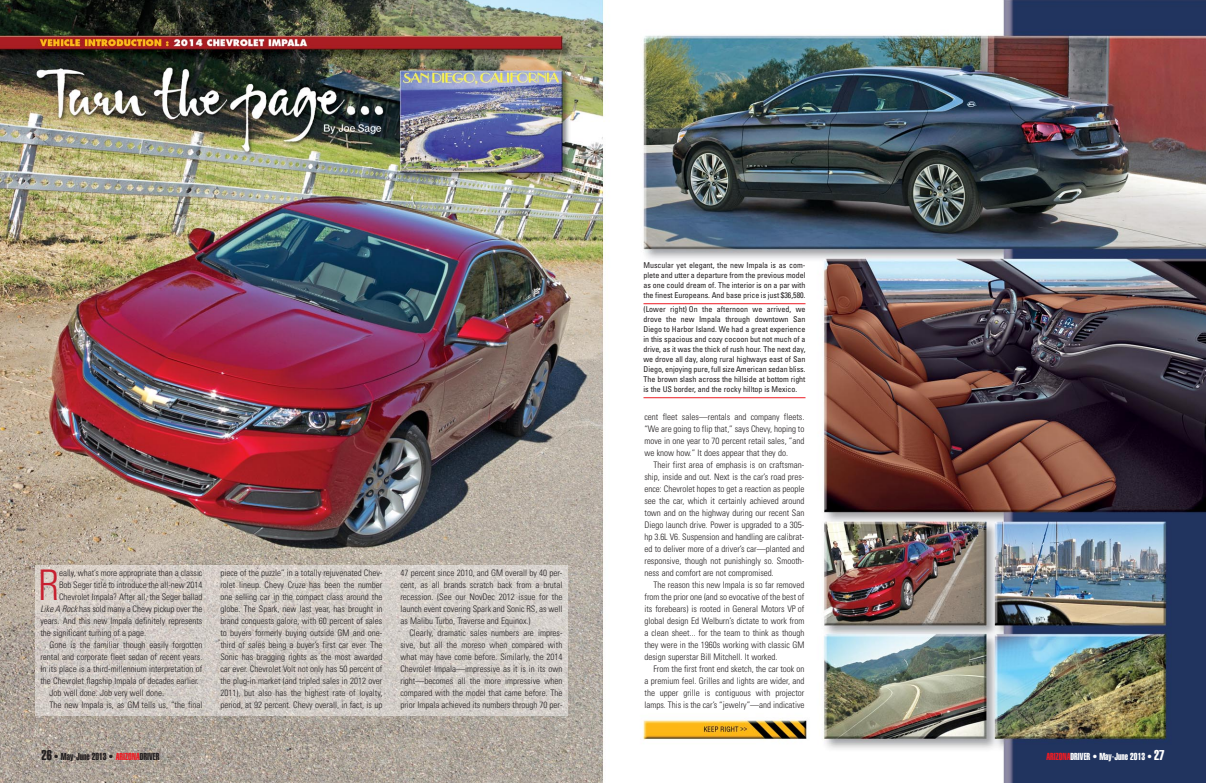
<style>
.page{position:relative;width:1206px;height:783px;background:#fff}
.page>*{position:absolute;margin:0;border:0;box-sizing:border-box;transform-origin:0 0}
.t1{font:300 condensed 42.2px "Univers";color:#c7202f}
.t2{font:10px "Helvetica Extra Compressed";color:#231f20}
.t3{font:10px "Helvetica Extra Compressed";color:#fff}
.t4{font:300 condensed 9px/12px "Univers";color:#231f20;text-align:justify}
.t5{font:condensed 8px/10px "Univers";letter-spacing:-.005em;color:#231f20;text-align:justify}
.s1{font-style:italic}
.s2{font-size:14px}
.s3{color:#ed1c24}
</style>
<div class="page">
<img style="left:603px;top:0;width:603px;height:783px">
<img style="left:0;top:0;width:603px;height:783px">
<img style="left:36px;top:565px;width:532px;height:150px">
<hr style="left:644px;top:303px;width:162px;height:1px;background:#ed1c24">
<hr style="left:644px;top:397px;width:162px;height:1px;background:#ed1c24">
<h1 class="t1" style="left:38px;top:570px;width:23px">R</h1>
<p class="t4" style="left:59px;top:568px;width:145px">eally, what’s more appropriate than a classic</p>
<p class="t4" style="left:59px;top:580px;width:145px">Bob Seger title to introduce the all-new 2014</p>
<p class="t4" style="left:59px;top:592px;width:145px">Chevrolet Impala? After all, the Seger ballad</p>
<p class="t4" style="left:40px;top:604px;width:163px"><span class="s1">Like A Rock</span> has sold many a Chevy pickup over the</p>
<p class="t4" style="left:40px;top:616px;width:163px">years. And this new Impala definitely represents</p>
<p class="t4" style="left:40px;top:628px;width:107px">the significant turning of a page.</p>
<p class="t4" style="left:49px;top:640px;width:154px">Gone is the familiar though easily forgotten</p>
<p class="t4" style="left:40px;top:652px;width:163px">rental and corporate fleet sedan of recent years.</p>
<p class="t4" style="left:40px;top:664px;width:163px">In its place is a third-millennium interpretation of</p>
<p class="t4" style="left:40px;top:676px;width:160px">the Chevrolet flagship Impala of decades earlier.</p>
<p class="t4" style="left:49px;top:688px;width:116px">Job well done. Job very well done.</p>
<p class="t4" style="left:49px;top:700px;width:155px">The new Impala is, as GM tells us, “the final</p>
<p class="t4" style="left:220px;top:568px;width:163px">piece of the puzzle” in a totally rejuvenated Chev - rolet lineup. Chevy Cruze has been the number one selling car in the compact class around the globe. The Spark, new last year, has brought in brand conquests galore, with 60 percent of sales to buyers formerly buying outside GM and one&shy;third of sales being a buyer’s first car ever. The Sonic has bragging rights as the most awarded car ever. Chevrolet Volt not only has 50 percent of the plug-in market (and tripled sales in 2012 over 2011), but also has the highest rate of loyalty, period, at 92 percent. Chevy overall, in fact, is up</p>
<p class="t4" style="left:400px;top:568px;width:164px">47 percent since 2010, and GM overall by 40 per&shy;cent, as all brands scratch back from a brutal reces sion. (See our NovDec 2012 issue for the launch event covering Spark and Sonic RS, as well as Malibu Turbo, Traverse and Equinox.)</p>
<p class="t4" style="left:400px;top:628px;width:164px;text-indent:9px">Clearly, dramatic sales numbers are impres&shy;sive, but all the moreso when compared with what may have come before. Similarly, the 2014<br>Chevrolet Impala—impressive as it is in its own right—becomes all the more impressive when compared with the model that came before. The prior Impala achieved its numbers through 70 per-</p>
<p class="t5" style="left:644px;top:261px;width:164px">Muscular yet elegant, the new Impala is as com&shy;plete and utter a departure from the previous model as one could dream of. The interior is on a par with the finest Europeans. And base price is just $36,580.</p>
<p class="t5" style="left:644px;top:305px;width:164px">(Lower right) On the afternoon we arrived, we drove the new Impala through downtown San Diego to Harbor Island. We had a great experience in this spacious and cozy cocoon but not much of a drive, as it was the thick of rush hour. The next day, we drove all day, along rural highways east of San Diego, enjoying pure, full size American sedan bliss.<br>The brown slash across the hillside at bottom right is the US border, and the rocky hilltop is Mexico.</p>
<p class="t4" style="left:644px;top:412px;width:161px">cent fleet sales—rentals and company fleets. “We are going to flip that,” says Chevy, hoping to move in one year to 70 percent retail sales, “and we know how.” It does appear that they do.</p>
<p class="t4" style="left:644px;top:460px;width:161px;text-indent:9px">Their first area of emphasis is on craftsman&shy;ship, inside and out. Next is the car’s road pres&shy;ence: Chevrolet hopes to get a reaction as people see the car, which it certainly achieved around town and on the highway during our recent San Diego launch drive. Power is upgraded to a 305- hp 3.6L V6. Suspension and handling are calibrat&shy;ed to deliver more of a driver’s car—planted and responsive, though not punishingly so. Smooth - ness and comfort are not compromised.</p>
<p class="t4" style="left:644px;top:580px;width:161px;text-indent:9px">The reason this new Impala is so far removed from the prior one (and so evocative of the best of its forebears) is rooted in General Motors VP of global design Ed Welburn’s dictate to work from a clean sheet... for the team to think as though they were in the 1960s working with classic GM design superstar Bill Mitchell. It worked.</p>
<p class="t4" style="left:644px;top:664px;width:162px;text-indent:9px">From the first front end sketch, the car took on a premium feel. Grilles and lights are wider, and the upper grille is contiguous with projector lamps. This is the car’s “jewelry”—and indicative</p>
<p class="t2" style="left:42px;top:753px;width:120px"><span class="s2">26</span> • May-June 2013 • <span class="s3">ARIZONA</span>DRIVER</p>
<p class="t3" style="left:1046px;top:753px;width:120px"><span class="s3">ARIZONA</span>DRIVER • May-June 2013 • <span class="s2">27</span></p>
</div>
